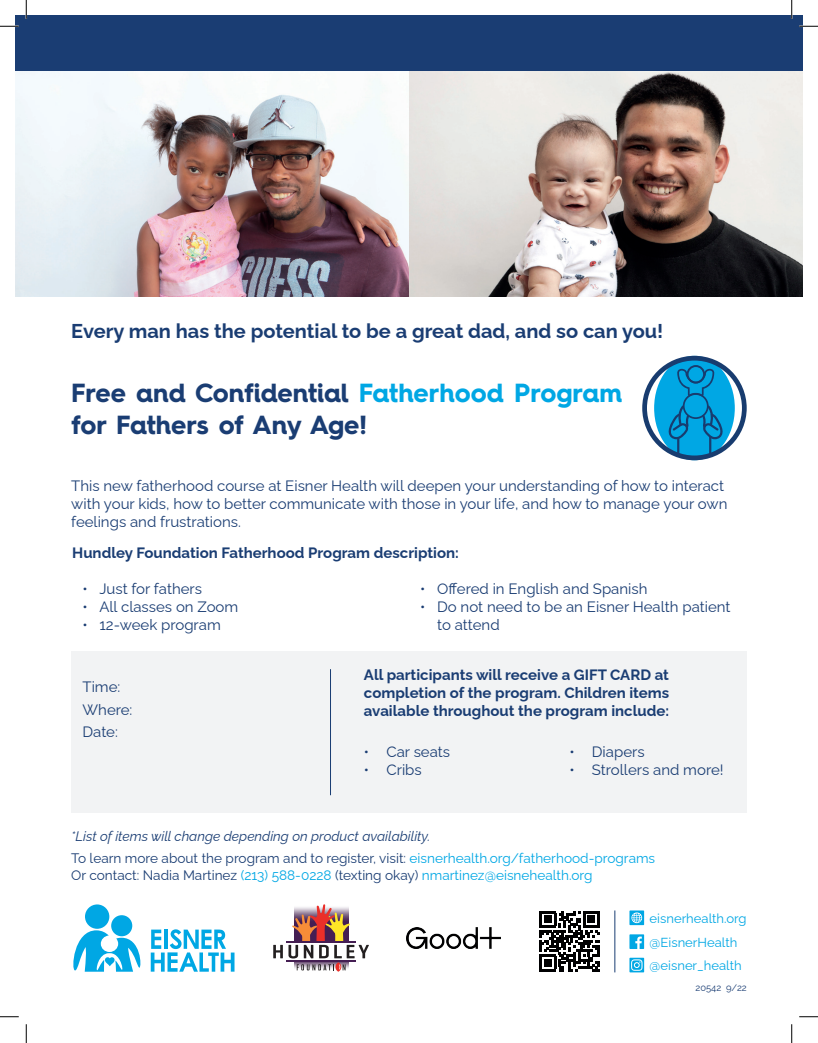
<style>
.page{position:relative;width:818px;height:1043px;background:#fff}
.page>*{position:absolute;margin:0;border:0;box-sizing:border-box;transform-origin:0 0}
.t1{font:700 26.25px/31.5px "Hurme Geometric Sans 4";letter-spacing:-.005em;color:#1a3d73}
.t2{font:700 20px "Raleway";color:#1a3d73}
.t3{font:15px/18px "Raleway";color:#1a3d73}
.t4{font:700 15px/18px "Raleway";color:#1a3d73;text-align:justify}
.t5{font:italic 13.75px/22.5px "Raleway";color:#1a3d73}
.t6{font:13.75px "Raleway";color:#00a7e4}
.t7{font:13px/23.6px "Raleway";color:#00a7e4}
.t8{font:9.38px "Raleway";color:#1a3d73}
.s1{color:#00a7e4}
.s2{font-style:normal}
.s3{font-style:normal;color:#00a7e4}
.s4{color:#1a3d73}
</style>
<div class="page">
<div style="left:71px;top:651px;width:675px;height:161px;background:#f2f3f4"></div>
<hr style="left:614px;top:910px;width:1px;height:62px;background:#1a3d73">
<svg style="left:629px;top:934px;width:15px;height:15px"></svg>
<svg style="left:629px;top:957px;width:15px;height:15px"></svg>
<svg style="left:629px;top:910px;width:15px;height:15px"></svg>
<div style="left:15px;top:15px;width:787px;height:56px;background:#1a3d73"></div>
<img style="left:15px;top:71px;width:787px;height:225px">
<svg style="left:599px;top:911px;width:1px;height:60px"></svg>
<svg style="left:539px;top:911px;width:60px;height:60px"></svg>
<div style="left:544px;top:959px;width:7px;height:7px;background:#000001"></div>
<svg style="left:642px;top:356px;width:104px;height:104px"></svg>
<hr style="left:330px;top:669px;width:1px;height:126px;background:#1a3d73">
<div style="left:85px;top:904px;width:24px;height:25px;background:#00a7e4;border-radius:50%"></div>
<div style="left:111px;top:915px;width:21px;height:21px;background:#00a7e4;border-radius:50%"></div>
<svg style="left:73px;top:929px;width:68px;height:42px"></svg>
<svg style="left:151px;top:929px;width:83px;height:42px"></svg>
<hr style="left:164px;top:929px;width:3px;height:19px;background:#00a7e4">
<img style="left:294px;top:962px;width:54px;height:7px">
<svg style="left:273px;top:958px;width:92px;height:3px"></svg>
<hr style="left:286px;top:960px;width:69px;height:2px;background:#451e53">
<svg style="left:297px;top:964px;width:48px;height:6px"></svg>
<svg style="left:273px;top:904px;width:96px;height:54px"></svg>
<hr style="left:286px;top:941px;width:69px;height:1px;background:#451e53">
<img style="left:406px;top:927px;width:94px;height:21px">
<svg style="left:0;top:25px;width:19px;height:2px"></svg>
<svg style="left:799px;top:25px;width:19px;height:2px"></svg>
<svg style="left:0;top:1016px;width:19px;height:1px"></svg>
<svg style="left:799px;top:1016px;width:19px;height:1px"></svg>
<svg style="left:25px;top:0;width:2px;height:19px"></svg>
<svg style="left:25px;top:1024px;width:2px;height:18px"></svg>
<svg style="left:790px;top:0;width:2px;height:19px"></svg>
<svg style="left:791px;top:1024px;width:1px;height:18px"></svg>
<h2 class="t2" style="left:71px;top:315px;width:593px">Every man has the potential to be a great dad, and so can you!</h2>
<h1 class="t1" style="left:71px;top:377px;width:552px">Free and Confidential <span class="s1">Fatherhood Program </span>for Fathers of Any Age!</h1>
<p class="t3" style="left:71px;top:474px;width:657px">This new fatherhood course at Eisner Health will deepen your understanding of how to interact with your kids, how to better communicate with those in your life, and how to manage your own feelings and frustrations.</p>
<p class="t4" style="left:72px;top:542px;width:388px">Hundley Foundation Fatherhood Program description:</p>
<p class="t3" style="left:82px;top:577px;width:121px">• Just for fathers</p>
<p class="t3" style="left:82px;top:595px;width:157px">• All classes on Zoom</p>
<p class="t3" style="left:82px;top:613px;width:140px">• 12-week program</p>
<p class="t3" style="left:82px;top:674px;width:51px;line-height:22.5px">Time:<br>Where:<br>Date:</p>
<p class="t3" style="left:420px;top:577px;width:229px">• Offered in English and Spanish</p>
<p class="t3" style="left:437px;top:595px;width:295px;text-indent:-17px">• Do not need to be an Eisner Health patient to attend</p>
<p class="t4" style="left:364px;top:663px;width:307px">All participants will receive a GIFT CARD at completion of the program. Children items available throughout the program include:</p>
<p class="t3" style="left:364px;top:741px;width:88px">• Car seats</p>
<p class="t3" style="left:364px;top:759px;width:59px">• Cribs</p>
<p class="t3" style="left:569px;top:741px;width:77px">• Diapers</p>
<p class="t3" style="left:569px;top:759px;width:156px">• Strollers and more!</p>
<p class="t5" style="left:71px;top:823px;width:585px">*List of items will change depending on product availability.<br><span class="s2">To learn more about the program and to register, visit:</span> <span class="s3">eisnerhealth.org/fatherhood-programs</span></p>
<p class="t6" style="left:71px;top:863px;width:522px"><span class="s4">Or contact: Nadia Martinez</span> (213) 588-0228 <span class="s4">(texting okay)</span> nmartinez@eisnehealth.org</p>
<p class="t7" style="left:649px;top:904px;width:98px">eisnerhealth.org @EisnerHealth @eisner_health</p>
<p class="t8" style="left:695px;top:980px;width:53px">20542 9/22</p>
</div>
